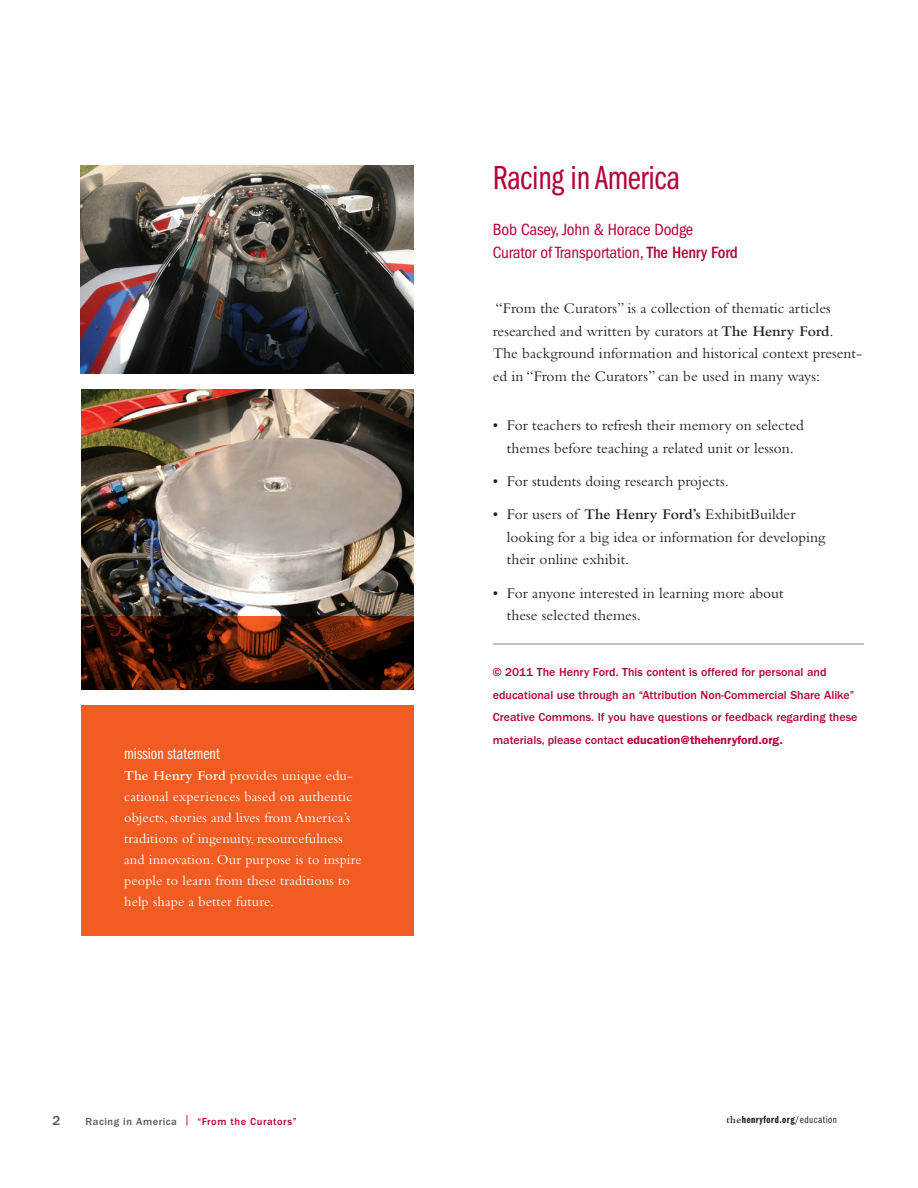
<style>
.page{position:relative;width:918px;height:1188px;background:#fff}
.page>*{position:absolute;margin:0;border:0;box-sizing:border-box;transform-origin:0 0}
.Standads_Expect_Topi{font:34.5px "Franklin Gothic Book Cmpr";letter-spacing:-.01em;color:#b30437}
.Standads_Expect_Topi-2{font:condensed 16.8px/23.2px "Franklin Gothic";letter-spacing:-.01em;color:#b30437}
.Bembo_Paragraph{font:16.5px "Franklin Gothic Book Cmpr";color:#fff}
.Bembo_Paragraph-2{font:15.3px/22.5px "Bembo";color:#231f20}
.Standads_Expect_Topi-3{font:15.3px/22.5px "Bembo";color:#231f20}
.Bembo_Paragraph-3{font:14.25px/21px "Bembo";letter-spacing:.01em;color:#fff}
.t1{font:500 13.5px "Franklin Gothic";color:#57585a}
.Standard_Text_No_Ind{font:500 12px/22.5px "Franklin Gothic";color:#b30437}
.t2{font:500 10.5px "Franklin Gothic";letter-spacing:.05em;color:#b30437}
.t3{font:10.5px "Franklin Gothic Demi Cmpr";letter-spacing:.05em;color:#231f20}
.s1{font-weight:500}
.s2{font-weight:600}
.s3{color:#57585a}
.s4{color:#c04651}
.s5{font-family:"Bembo";font-weight:600}
.s6{font-family:"Franklin Gothic Book Cmpr"}
</style>
<div class="page">
<hr style="left:493px;top:643px;width:371px;height:2px;background:#939598">
<img style="left:81px;top:389px;width:332px;height:227px">
<img style="left:81px;top:166px;width:332px;height:207px">
<svg style="left:81px;top:616px;width:333px;height:73px;background:#3f1607"></svg>
<div style="left:81px;top:706px;width:332px;height:230px;background:#f25b21"></div>
<p class="Standads_Expect_Topi" style="left:493px;top:158px;width:189px">Racing in America</p>
<p class="Standads_Expect_Topi-2" style="left:493px;top:218px;width:247px">Bob Casey, John &amp; Horace Dodge<br>Curator of Transportation, <span class="s1">The Henry Ford</span></p>
<p class="Standads_Expect_Topi-3" style="left:493px;top:297px;width:371px">“From the Curators” is a collection of thematic articles researched and written by curators at <span class="s2">The Henry Ford</span>.<br>The background information and historical context present&shy;ed in “From the Curators” can be used in many ways:</p>
<p class="Bembo_Paragraph-2" style="left:493px;top:414px;width:313px;text-align:center">• For teachers to refresh their memory on selected themes before teaching a related unit or lesson.</p>
<p class="Bembo_Paragraph-2" style="left:493px;top:470px;width:237px">• For students doing research projects.</p>
<p class="Bembo_Paragraph-2" style="left:507px;top:503px;width:320px;text-indent:-14px">• For users of <span class="s2">The Henry Ford’s</span> ExhibitBuilder looking for a big idea or information for developing their online exhibit.</p>
<p class="Bembo_Paragraph-2" style="left:507px;top:581px;width:278px;text-indent:-14px">• For anyone interested in learning more about these selected themes.</p>
<p class="Bembo_Paragraph" style="left:124px;top:745px;width:97px">mission statement</p>
<p class="Bembo_Paragraph-3" style="left:124px;top:765px;width:239px"><span class="s2">The Henry Ford</span> provides unique edu&shy;cational experiences based on authentic objects, stories and lives from America’s traditions of ingenuity, resourcefulness and innovation. Our purpose is to inspire people to learn from these traditions to help shape a better future.</p>
<p class="Standard_Text_No_Ind" style="left:493px;top:661px;width:366px">© 2011 The Henry Ford. This content is offered for personal and educational use through an “Attribution Non-Commercial Share Alike” Creative Commons. If you have questions or feedback regarding these materials, please contact <span class="s2">education@thehenryford.org.</span></p>
<p class="t1" style="left:52px;top:1113px;width:9px">2</p>
<p class="t2" style="left:86px;top:1115px;width:213px"><span class="s3">Racing in America</span> <span class="s4">|</span> “From the Curators”</p>
<p class="t3" style="left:726px;top:1113px;width:112px"><span class="s5">the</span>henryford.org<span class="s6">/education</span></p>
</div>
